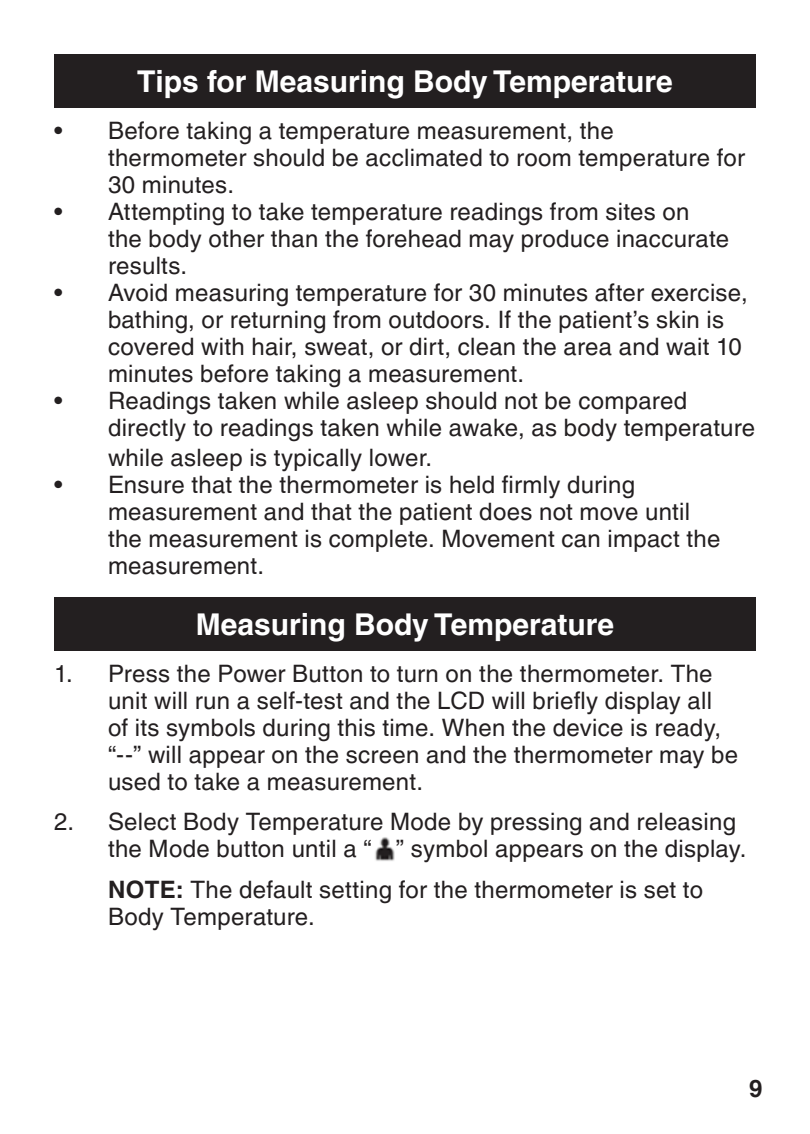
<style>
.page{position:relative;width:810px;height:1134px;background:#fff}
.page>*{position:absolute;margin:0;border:0;box-sizing:border-box;transform-origin:0 0}
.Heading_in_Document{font:700 30px "Helvetica LT Pro";color:#fff}
.t1{font:24px/27px "Helvetica LT Pro";letter-spacing:.01em;color:#231f20}
.t2{font:700 24px "Helvetica LT Pro";color:#231f20}
.s1{font-weight:700}
</style>
<div class="page">
<div style="left:54px;top:54px;width:702px;height:54px;background:#231f20"></div>
<div style="left:54px;top:597px;width:702px;height:54px;background:#231f20"></div>
<img style="left:375px;top:837px;width:20px;height:24px">
<p class="Heading_in_Document" style="left:137px;top:63px;width:537px">Tips for Measuring Body Temperature</p>
<p class="t1" style="left:108px;top:117px;width:639px;text-indent:-54px">• Before taking a temperature measurement, the thermometer should be acclimated to room temperature for<br>30 minutes.</p>
<p class="t1" style="left:108px;top:198px;width:623px;text-indent:-54px">• Attempting to take temperature readings from sites on the body other than the forehead may produce inaccurate results.</p>
<p class="t1" style="left:108px;top:279px;width:641px;text-indent:-54px">• Avoid measuring temperature for 30 minutes after exercise, bathing, or returning from outdoors. If the patient’s skin is covered with hair, sweat, or dirt, clean the area and wait 10 minutes before taking a measurement.</p>
<p class="t1" style="left:108px;top:387px;width:649px;text-indent:-54px">• Readings taken while asleep should not be compared directly to readings taken while awake, as body temperature</p>
<p class="t1" style="left:108px;top:444px;width:326px">while asleep is typically lower.</p>
<p class="t1" style="left:108px;top:471px;width:614px;text-indent:-54px">• Ensure that the thermometer is held firmly during measurement and that the patient does not move until the measurement is complete. Movement can impact the measurement.</p>
<p class="Heading_in_Document" style="left:196px;top:606px;width:420px">Measuring Body Temperature</p>
<p class="t1" style="left:108px;top:660px;width:632px;text-indent:-54px">1. Press the Power Button to turn on the thermometer. The unit will run a self-test and the LCD will briefly display all<br>of its symbols during this time. When the device is ready, “--” will appear on the screen and the thermometer may be used to take a measurement.</p>
<p class="t1" style="left:108px;top:808px;width:640px;text-indent:-54px">2. Select Body Temperature Mode by pressing and releasing the Mode button until a “ ” symbol appears on the display.</p>
<p class="t1" style="left:108px;top:876px;width:597px"><span class="s1">NOTE:</span> The default setting for the thermometer is set to<br>Body Temperature.</p>
<p class="t2" style="left:749px;top:1074px;width:15px">9</p>
</div>
